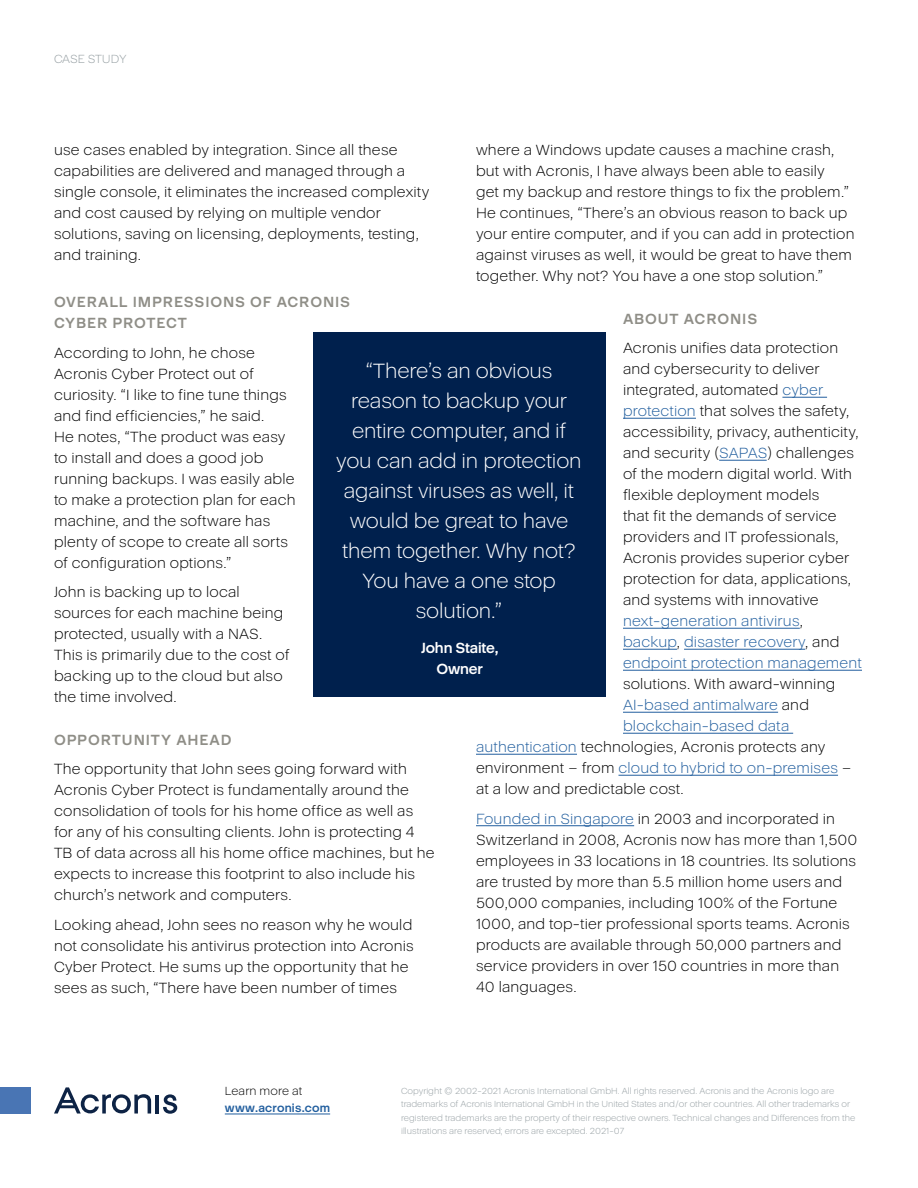
<style>
.page{position:relative;width:918px;height:1188px;background:#fff}
.page>*{position:absolute;margin:0;border:0;box-sizing:border-box;transform-origin:0 0}
.t1{font:300 21px/30px "Acronis Cyber";letter-spacing:-.01em;color:#fff;text-align:center}
.t2{font:300 15px/21px "Acronis Cyber";letter-spacing:.01em;color:#000}
.t3{font:300 15px "Acronis Cyber";letter-spacing:.01em;color:#215e9e}
.t4{font:700 15px/21.6px "Acronis Cyber";letter-spacing:.06em;color:#8f8e87}
.t5{font:700 15px/21px "Acronis Cyber";letter-spacing:-.01em;color:#fff;text-align:center}
.t6{font:700 12px "Acronis Cyber";letter-spacing:.015em;color:#215e9e}
.t7{font:300 12px "Acronis Cyber";letter-spacing:.01em;color:#000}
.t8{font:300 12px "Acronis Cyber";letter-spacing:-.01em;color:#97a0a4}
.t9{font:300 9px/13.5px "Acronis Cyber";color:#97a0a4}
.s1{color:#215e9e}
.s2{color:#000}
</style>
<div class="page">
<hr style="left:782px;top:397px;width:45px;height:1px;background:#215e9e">
<hr style="left:623px;top:418px;width:73px;height:1px;background:#215e9e">
<hr style="left:719px;top:460px;width:48px;height:1px;background:#215e9e">
<hr style="left:623px;top:628px;width:177px;height:1px;background:#215e9e">
<hr style="left:623px;top:649px;width:54px;height:1px;background:#215e9e">
<hr style="left:684px;top:649px;width:121px;height:1px;background:#215e9e">
<hr style="left:623px;top:670px;width:239px;height:1px;background:#215e9e">
<hr style="left:623px;top:712px;width:155px;height:1px;background:#215e9e">
<hr style="left:623px;top:733px;width:170px;height:1px;background:#215e9e">
<hr style="left:476px;top:754px;width:101px;height:1px;background:#215e9e">
<hr style="left:618px;top:775px;width:220px;height:1px;background:#215e9e">
<hr style="left:476px;top:825px;width:158px;height:1px;background:#215e9e">
<div style="left:313px;top:333px;width:293px;height:364px;background:#00204d"></div>
<hr style="left:225px;top:1114px;width:105px;height:1px;background:#215e9e">
<hr style="left:156px;top:1095px;width:3px;height:19px;background:#0d2345">
<svg style="left:163px;top:1094px;width:14px;height:20px"></svg>
<svg style="left:54px;top:1087px;width:97px;height:27px"></svg>
<div style="left:0;top:1087px;width:30px;height:27px;background:#4975b4"></div>
<p class="t8" style="left:54px;top:52px;width:74px">CASE STUDY</p>
<p class="t2" style="left:54px;top:139px;width:377px">use cases enabled by integration. Since all these capabilities are delivered and managed through a single console, it eliminates the increased complexity and cost caused by relying on multiple vendor solutions, saving on licensing, deployments, testing, and training.</p>
<p class="t4" style="left:54px;top:291px;width:298px">OVERALL IMPRESSIONS OF ACRONIS<br>CYBER PROTECT</p>
<p class="t2" style="left:54px;top:342px;width:243px">According to John, he chose<br>Acronis Cyber Protect out of curiosity. “I like to fine tune things and find efficiencies,” he said.<br>He notes, “The product was easy to install and does a good job running backups. I was easily able to make a protection plan for each machine, and the software has plenty of scope to create all sorts of configuration options.”</p>
<p class="t2" style="left:54px;top:581px;width:237px">John is backing up to local sources for each machine being protected, usually with a NAS.<br>This is primarily due to the cost of backing up to the cloud but also the time involved.</p>
<p class="t4" style="left:54px;top:729px;width:179px">OPPORTUNITY AHEAD</p>
<p class="t2" style="left:54px;top:759px;width:382px">The opportunity that John sees going forward with Acronis Cyber Protect is fundamentally around the consolidation of tools for his home office as well as for any of his consulting clients. John is protecting 4<br>TB of data across all his home office machines, but he expects to increase this footprint to also include his church’s network and computers.</p>
<p class="t2" style="left:54px;top:914px;width:361px">Looking ahead, John sees no reason why he would not consolidate his antivirus protection into Acronis Cyber Protect. He sums up the opportunity that he sees as such, “There have been number of times</p>
<p class="t2" style="left:476px;top:139px;width:380px">where a Windows update causes a machine crash, but with Acronis, I have always been able to easily<br>get my backup and restore things to fix the problem.” He continues, “There’s an obvious reason to back up your entire computer, and if you can add in protection against viruses as well, it would be great to have them together. Why not? You have a one stop solution.”</p>
<p class="t4" style="left:623px;top:308px;width:136px">ABOUT ACRONIS</p>
<p class="t2" style="left:623px;top:338px;width:240px">Acronis unifies data protection and cybersecurity to deliver integrated, automated <span class="s1">cyber protection</span> that solves the safety, accessibility, privacy, authenticity, and security (<span class="s1">SAPAS</span>) challenges of the modern digital world. With flexible deployment models<br>that fit the demands of service providers and IT professionals,<br>Acronis provides superior cyber protection for data, applications, and systems with innovative <span class="s1">next-generation antivirus</span>, <span class="s1">backup</span>, <span class="s1">disaster recovery</span>, and <span class="s1">endpoint protection management</span></p>
<p class="t2" style="left:623px;top:674px;width:214px">solutions. With award-winning</p>
<p class="t3" style="left:623px;top:696px;width:188px">AI-based antimalware <span class="s2">and</span></p>
<p class="t3" style="left:623px;top:717px;width:168px">blockchain-based data</p>
<p class="t2" style="left:476px;top:737px;width:351px"><span class="s1">authentication</span> technologies, Acronis protects any</p>
<p class="t3" style="left:476px;top:759px;width:377px"><span class="s2">environment – from</span> cloud to hybrid to on-premises <span class="s2">–</span></p>
<p class="t2" style="left:476px;top:779px;width:209px">at a low and predictable cost.</p>
<p class="t2" style="left:476px;top:808px;width:383px"><span class="s1">Founded in Singapore</span> in 2003 and incorporated in Switzerland in 2008, Acronis now has more than 1,500 employees in 33 locations in 18 countries. Its solutions are trusted by more than 5.5 million home users and 500,000 companies, including 100% of the Fortune 1000, and top-tier professional sports teams. Acronis products are available through 50,000 partners and service providers in over 150 countries in more than 40 languages.</p>
<h1 class="t1" style="left:336px;top:356px;width:247px">“There’s an obvious reason to backup your entire computer, and if you can add in protection against viruses as well, it would be great to have them together. Why not?<br>You have a one stop solution.”</h1>
<p class="t5" style="left:421px;top:638px;width:79px">John Staite,<br>Owner</p>
<p class="t7" style="left:225px;top:1084px;width:79px">Learn more at</p>
<p class="t6" style="left:225px;top:1101px;width:107px">www.acronis.com</p>
<p class="t9" style="left:401px;top:1084px;width:456px">Copyright © 2002-2021 Acronis International GmbH. All rights reserved. Acronis and the Acronis logo are trademarks of Acronis International GmbH in the United States and/or other countries. All other trademarks or registered trademarks are the property of their respective owners. Technical changes and Differences from the illustrations are reserved; errors are excepted. 2021-07</p>
</div>
